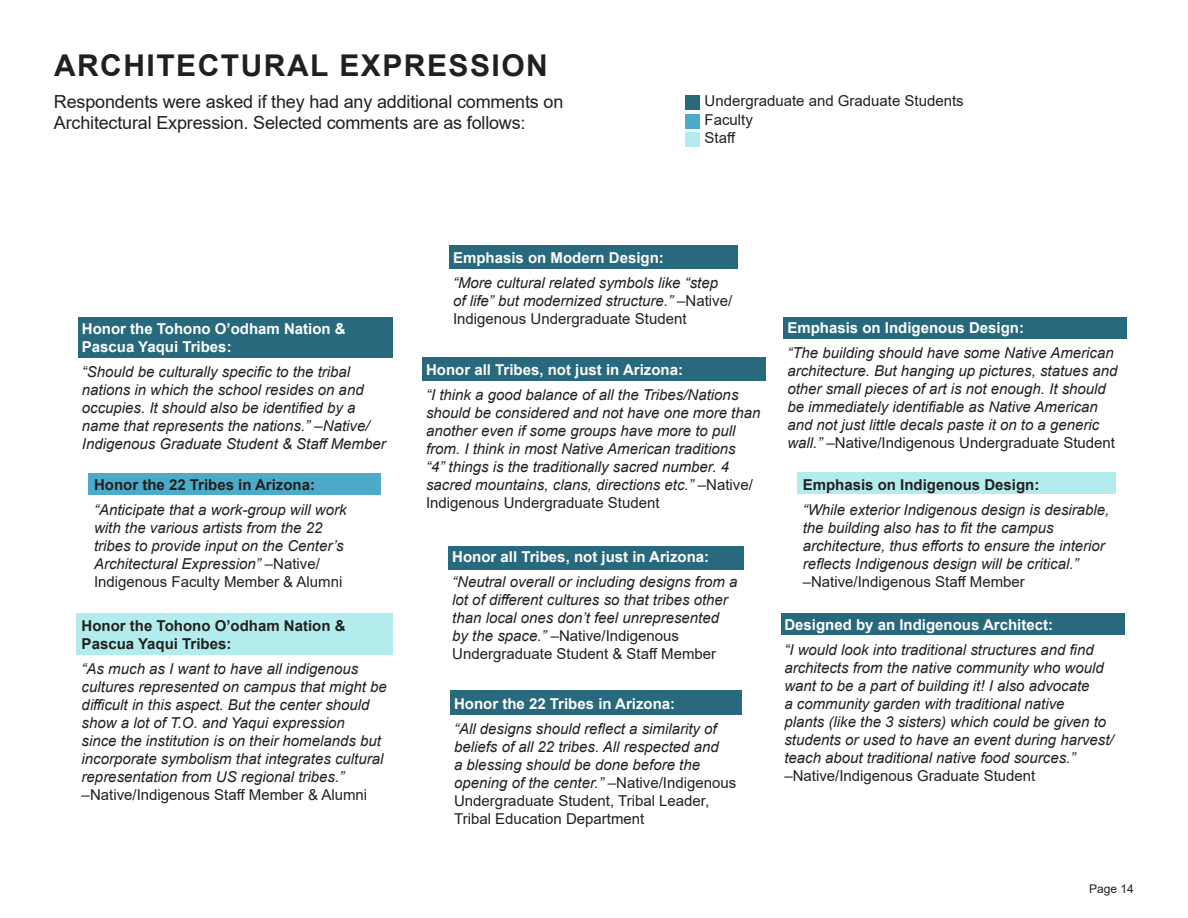
<style>
.page{position:relative;width:1188px;height:918px;background:#fff}
.page>*{position:absolute;margin:0;border:0;box-sizing:border-box;transform-origin:0 0}
.t1{font:700 30px "Arial";letter-spacing:.05em;color:#231f20}
.t2{font:18px/21px "Arial";letter-spacing:-.01em;color:#231f20}
.t3{font:italic 15px/18px "Arial";color:#231f20}
.t4{font:700 15px/18px "Arial";color:#fff}
.t5{font:15px "Arial";color:#231f20}
.t6{font:700 15px/18px "Arial";color:#231f20}
.t7{font:12px "Arial";color:#231f20}
.s1{font-style:normal}
</style>
<div class="page">
<div style="left:781px;top:613px;width:343px;height:22px;background:#28697d"></div>
<div style="left:784px;top:317px;width:343px;height:21px;background:#28697d"></div>
<div style="left:449px;top:245px;width:289px;height:24px;background:#28697d"></div>
<div style="left:422px;top:357px;width:344px;height:24px;background:#28697d"></div>
<div style="left:449px;top:546px;width:295px;height:24px;background:#28697d"></div>
<div style="left:685px;top:95px;width:14px;height:15px;background:#28697d"></div>
<div style="left:685px;top:114px;width:14px;height:15px;background:#4cabc9"></div>
<div style="left:685px;top:132px;width:14px;height:15px;background:#b3ecec"></div>
<div style="left:88px;top:473px;width:293px;height:22px;background:#4cabc9"></div>
<div style="left:76px;top:613px;width:317px;height:42px;background:#b3ecec"></div>
<div style="left:78px;top:317px;width:315px;height:40px;background:#28697d"></div>
<div style="left:450px;top:690px;width:291px;height:25px;background:#28697d"></div>
<div style="left:797px;top:472px;width:318px;height:22px;background:#b3ecec"></div>
<p class="t1" style="left:54px;top:44px;width:495px">ARCHITECTURAL EXPRESSION</p>
<p class="t2" style="left:54px;top:91px;width:511px">Respondents were asked if they had any additional comments on<br>Architectural Expression. Selected comments are as follows:</p>
<p class="t5" style="left:705px;top:91px;width:261px">Undergraduate and Graduate Students</p>
<p class="t5" style="left:705px;top:109px;width:50px">Faculty</p>
<p class="t5" style="left:705px;top:128px;width:33px">Staff</p>
<p class="t4" style="left:82px;top:320px;width:265px">Honor the Tohono O’odham Nation &amp;<br>Pascua Yaqui Tribes:</p>
<p class="t3" style="left:82px;top:363px;width:305px">“Should be culturally specific to the tribal nations in which the school resides on and occupies. It should also be identified by a name that represents the nations.” –Native/ Indigenous Graduate Student &amp; Staff Member</p>
<p class="t6" style="left:94px;top:476px;width:223px">Honor the 22 Tribes in Arizona:</p>
<p class="t3" style="left:94px;top:501px;width:254px">“Anticipate that a work-group will work with the various artists from the 22 tribes to provide input on the Center’s Architectural Expression” <span class="s1">–Native/ Indigenous Faculty Member &amp; Alumni</span></p>
<p class="t6" style="left:82px;top:617px;width:265px">Honor the Tohono O’odham Nation &amp;<br>Pascua Yaqui Tribes:</p>
<p class="t3" style="left:82px;top:660px;width:307px">“As much as I want to have all indigenous cultures represented on campus that might be difficult in this aspect. But the center should show a lot of T.O. and Yaqui expression<br>since the institution is on their homelands but incorporate symbolism that integrates cultural representation from US regional tribes.”</p>
<p class="t5" style="left:82px;top:785px;width:287px">–Native/Indigenous Staff Member &amp; Alumni</p>
<p class="t4" style="left:453px;top:249px;width:212px">Emphasis on Modern Design:</p>
<p class="t3" style="left:453px;top:274px;width:281px">“More cultural related symbols like “step of life” but modernized structure.” <span class="s1">–Native/<br>Indigenous Undergraduate Student</span></p>
<p class="t4" style="left:426px;top:361px;width:258px">Honor all Tribes, not just in Arizona:</p>
<p class="t3" style="left:426px;top:386px;width:336px">“I think a good balance of all the Tribes/Nations should be considered and not have one more than another even if some groups have more to pull from. I think in most Native American traditions<br>“4” things is the traditionally sacred number. 4 sacred mountains, clans, directions etc.” <span class="s1">–Native/ Indigenous Undergraduate Student</span></p>
<p class="t4" style="left:452px;top:548px;width:258px">Honor all Tribes, not just in Arizona:</p>
<p class="t3" style="left:452px;top:573px;width:287px">“Neutral overall or including designs from a lot of different cultures so that tribes other than local ones don’t feel unrepresented by the space.” <span class="s1">–Native/Indigenous Undergraduate Student &amp; Staff Member</span></p>
<p class="t4" style="left:454px;top:694px;width:223px">Honor the 22 Tribes in Arizona:</p>
<p class="t3" style="left:454px;top:720px;width:284px">“All designs should reflect a similarity of beliefs of all 22 tribes. All respected and<br>a blessing should be done before the opening of the center.” <span class="s1">–Native/Indigenous Undergraduate Student, Tribal Leader, Tribal Education Department</span></p>
<p class="t4" style="left:787px;top:319px;width:238px">Emphasis on Indigenous Design:</p>
<p class="t3" style="left:787px;top:344px;width:332px">“The building should have some Native American architecture. But hanging up pictures, statues and other small pieces of art is not enough. It should be immediately identifiable as Native American and not just little decals paste it on to a generic wall.” <span class="s1">–Native/Indigenous Undergraduate Student</span></p>
<p class="t6" style="left:803px;top:475px;width:238px">Emphasis on Indigenous Design:</p>
<p class="t3" style="left:803px;top:501px;width:308px">“While exterior Indigenous design is desirable, the building also has to fit the campus architecture, thus efforts to ensure the interior reflects Indigenous design will be critical.”</p>
<p class="t5" style="left:803px;top:571px;width:224px">–Native/Indigenous Staff Member</p>
<p class="t4" style="left:784px;top:616px;width:270px">Designed by an Indigenous Architect:</p>
<p class="t3" style="left:784px;top:641px;width:331px">“I would look into traditional structures and find architects from the native community who would want to be a part of building it! I also advocate<br>a community garden with traditional native<br>plants (like the 3 sisters) which could be given to students or used to have an event during harvest/ teach about traditional native food sources.”</p>
<p class="t5" style="left:784px;top:766px;width:252px">–Native/Indigenous Graduate Student</p>
<p class="t7" style="left:1089px;top:881px;width:46px">Page 14</p>
</div>
